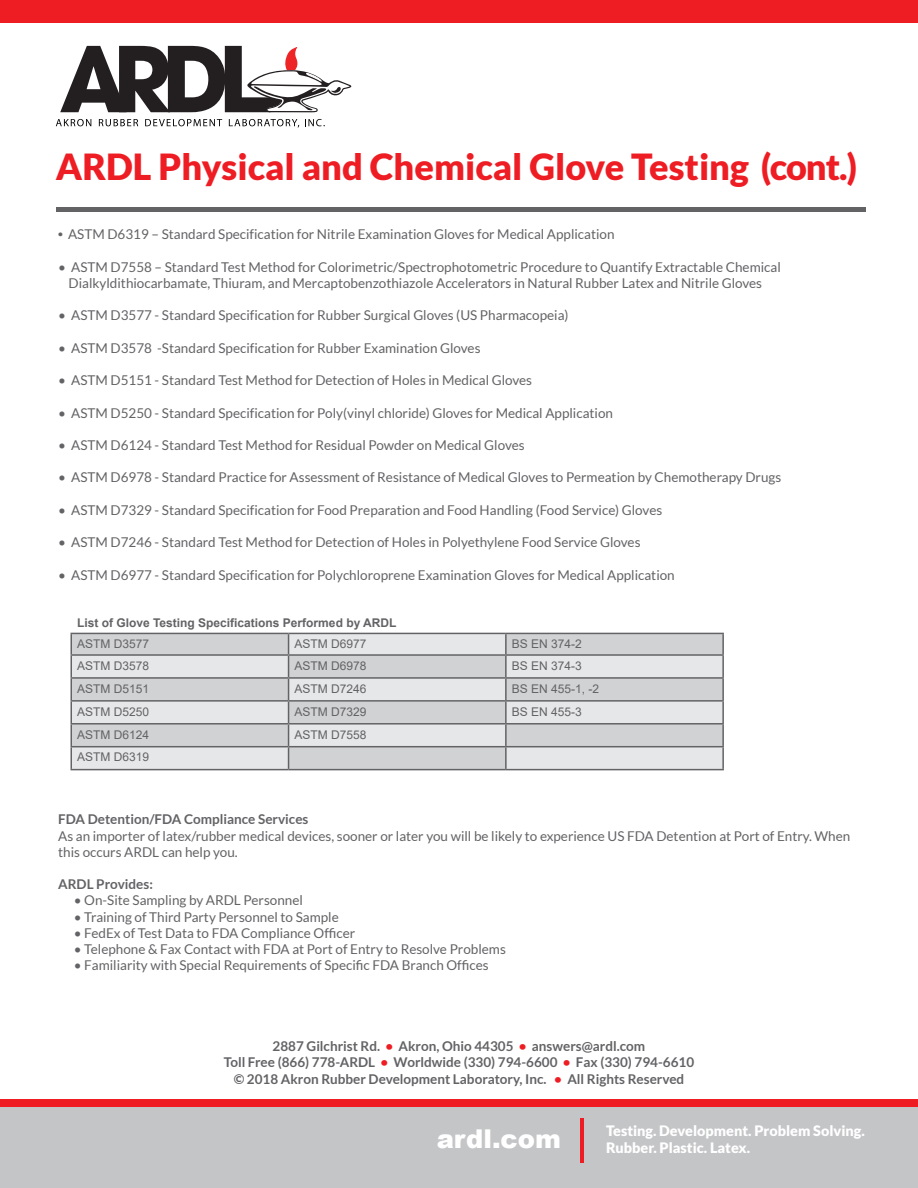
<style>
.page{position:relative;width:918px;height:1188px;background:#fff}
.page>*{position:absolute;margin:0;border:0;box-sizing:border-box;transform-origin:0 0}
.t1{font:900 36px "Lato";color:#ee1d23}
.t2{font:900 25.95px "Arial";color:#fff}
.t3{font:900 14.4px/17.2px "Lato";color:#fff}
.t4{font:13.5px/16.2px "Lato";color:#636366}
.t5{font:700 13.5px/16.8px "Lato";color:#636366;text-align:center}
.t6{font:12px "Arial";color:#636366}
.t7{font:700 12px "Arial";color:#636366}
.s1{font-family:"Arial";font-weight:700}
.s2{color:#ee1d23}
</style>
<div class="page">
<div style="left:0;top:1101px;width:918px;height:87px;background:#c4c5c7"></div>
<hr style="left:580px;top:1118px;width:3px;height:45px;background:#ee1d23">
<div style="left:0;top:1099px;width:918px;height:8px;background:#ee1d23"></div>
<div style="left:0;top:0;width:918px;height:23px;background:#ee1d23"></div>
<svg style="left:56px;top:119px;width:35px;height:7px"></svg>
<svg style="left:99px;top:119px;width:39px;height:7px"></svg>
<svg style="left:145px;top:119px;width:77px;height:7px"></svg>
<svg style="left:229px;top:119px;width:70px;height:9px"></svg>
<svg style="left:305px;top:119px;width:20px;height:7px"></svg>
<svg style="left:60px;top:46px;width:292px;height:67px"></svg>
<hr style="left:56px;top:207px;width:810px;height:4px;background:#636366">
<hr style="left:70px;top:633px;width:219px;height:1px;background:#636366">
<hr style="left:70px;top:634px;width:2px;height:20px;background:#636366">
<hr style="left:289px;top:633px;width:217px;height:1px;background:#636366">
<hr style="left:506px;top:633px;width:218px;height:1px;background:#636366">
<hr style="left:722px;top:634px;width:2px;height:20px;background:#636366">
<hr style="left:70px;top:654px;width:219px;height:2px;background:#636366">
<hr style="left:70px;top:656px;width:2px;height:21px;background:#636366">
<hr style="left:506px;top:654px;width:218px;height:2px;background:#636366">
<hr style="left:722px;top:656px;width:2px;height:21px;background:#636366">
<hr style="left:70px;top:677px;width:219px;height:2px;background:#636366">
<hr style="left:70px;top:679px;width:2px;height:21px;background:#636366">
<hr style="left:506px;top:677px;width:218px;height:2px;background:#636366">
<hr style="left:722px;top:679px;width:2px;height:21px;background:#636366">
<hr style="left:70px;top:700px;width:219px;height:2px;background:#636366">
<hr style="left:70px;top:702px;width:2px;height:21px;background:#636366">
<hr style="left:506px;top:700px;width:218px;height:2px;background:#636366">
<hr style="left:722px;top:702px;width:2px;height:21px;background:#636366">
<hr style="left:70px;top:723px;width:219px;height:2px;background:#636366">
<hr style="left:70px;top:725px;width:2px;height:21px;background:#636366">
<hr style="left:506px;top:723px;width:218px;height:2px;background:#636366">
<hr style="left:722px;top:725px;width:2px;height:21px;background:#636366">
<hr style="left:70px;top:746px;width:219px;height:1px;background:#636366">
<hr style="left:70px;top:747px;width:2px;height:22px;background:#636366">
<svg style="left:71px;top:634px;width:652px;height:135px;background:#d4d4d7"></svg>
<hr style="left:506px;top:746px;width:218px;height:1px;background:#636366">
<hr style="left:505px;top:747px;width:2px;height:22px;background:#636366">
<hr style="left:722px;top:747px;width:2px;height:22px;background:#636366">
<hr style="left:70px;top:769px;width:219px;height:1px;background:#636366">
<hr style="left:289px;top:769px;width:217px;height:1px;background:#636366">
<hr style="left:506px;top:769px;width:218px;height:1px;background:#636366">
<h1 class="t1" style="left:56px;top:146px;width:803px">ARDL Physical and Chemical Glove Testing (cont.)</h1>
<p class="t4" style="left:58px;top:226px;width:558px"><span class="s1">•</span> ASTM D6319 – Standard Specification for Nitrile Examination Gloves for Medical Application</p>
<p class="t4" style="left:69px;top:259px;width:714px;text-indent:-10px">• ASTM D7558 – Standard Test Method for Colorimetric/Spectrophotometric Procedure to Quantify Extractable Chemical<br>Dialkyldithiocarbamate, Thiuram, and Mercaptobenzothiazole Accelerators in Natural Rubber Latex and Nitrile Gloves</p>
<p class="t4" style="left:58px;top:307px;width:512px">• ASTM D3577 - Standard Specification for Rubber Surgical Gloves (US Pharmacopeia)</p>
<p class="t4" style="left:58px;top:340px;width:424px">• ASTM D3578 -Standard Specification for Rubber Examination Gloves</p>
<p class="t4" style="left:58px;top:372px;width:475px">• ASTM D5151 - Standard Test Method for Detection of Holes in Medical Gloves</p>
<p class="t4" style="left:58px;top:405px;width:556px">• ASTM D5250 - Standard Specification for Poly(vinyl chloride) Gloves for Medical Application</p>
<p class="t4" style="left:58px;top:437px;width:468px">• ASTM D6124 - Standard Test Method for Residual Powder on Medical Gloves</p>
<p class="t4" style="left:58px;top:469px;width:725px">• ASTM D6978 - Standard Practice for Assessment of Resistance of Medical Gloves to Permeation by Chemotherapy Drugs</p>
<p class="t4" style="left:58px;top:502px;width:606px">• ASTM D7329 - Standard Specification for Food Preparation and Food Handling (Food Service) Gloves</p>
<p class="t4" style="left:58px;top:534px;width:584px">• ASTM D7246 - Standard Test Method for Detection of Holes in Polyethylene Food Service Gloves</p>
<p class="t4" style="left:58px;top:567px;width:618px">• ASTM D6977 - Standard Specification for Polychloroprene Examination Gloves for Medical Application</p>
<p class="t7" style="left:77px;top:614px;width:321px">List of Glove Testing Specifications Performed by ARDL</p>
<p class="t6" style="left:77px;top:636px;width:74px">ASTM D3577</p>
<p class="t6" style="left:295px;top:636px;width:74px">ASTM D6977</p>
<p class="t6" style="left:512px;top:636px;width:72px">BS EN 374-2</p>
<p class="t6" style="left:77px;top:657px;width:74px">ASTM D3578</p>
<p class="t6" style="left:295px;top:657px;width:74px">ASTM D6978</p>
<p class="t6" style="left:512px;top:657px;width:72px">BS EN 374-3</p>
<p class="t6" style="left:77px;top:680px;width:74px">ASTM D5151</p>
<p class="t6" style="left:295px;top:680px;width:74px">ASTM D7246</p>
<p class="t6" style="left:512px;top:680px;width:89px">BS EN 455-1, -2</p>
<p class="t6" style="left:77px;top:703px;width:74px">ASTM D5250</p>
<p class="t6" style="left:295px;top:703px;width:74px">ASTM D7329</p>
<p class="t6" style="left:512px;top:703px;width:72px">BS EN 455-3</p>
<p class="t6" style="left:77px;top:726px;width:74px">ASTM D6124</p>
<p class="t6" style="left:295px;top:726px;width:74px">ASTM D7558</p>
<p class="t6" style="left:77px;top:749px;width:74px">ASTM D6319</p>
<p class="t5" style="left:58px;top:811px;width:252px">FDA Detention/FDA Compliance Services</p>
<p class="t4" style="left:58px;top:828px;width:794px">As an importer of latex/rubber medical devices, sooner or later you will be likely to experience US FDA Detention at Port of Entry. When this occurs ARDL can help you.</p>
<p class="t5" style="left:58px;top:876px;width:96px">ARDL Provides:</p>
<p class="t4" style="left:74px;top:892px;width:231px">• On-Site Sampling by ARDL Personnel</p>
<p class="t4" style="left:74px;top:909px;width:266px">• Training of Third Party Personnel to Sample</p>
<p class="t4" style="left:74px;top:925px;width:283px">• FedEx of Test Data to FDA Compliance Officer</p>
<p class="t4" style="left:74px;top:941px;width:434px">• Telephone &amp; Fax Contact with FDA at Port of Entry to Resolve Problems</p>
<p class="t4" style="left:74px;top:957px;width:416px">• Familiarity with Special Requirements of Specific FDA Branch Offices</p>
<p class="t5" style="left:224px;top:1037px;width:472px">2887 Gilchrist Rd. <span class="s2">•</span> Akron, Ohio 44305 <span class="s2">•</span> answers@ardl.com<br>Toll Free (866) 778-ARDL <span class="s2">•</span> Worldwide (330) 794-6600 <span class="s2">•</span> Fax (330) 794-6610 © 2018 Akron Rubber Development Laboratory, Inc. <span class="s2">•</span> All Rights Reserved</p>
<h2 class="t2" style="left:437px;top:1120px;width:126px">ardl.com</h2>
<p class="t3" style="left:606px;top:1121px;width:260px">Testing. Development. Problem Solving.<br>Rubber. Plastic. Latex.</p>
</div>
